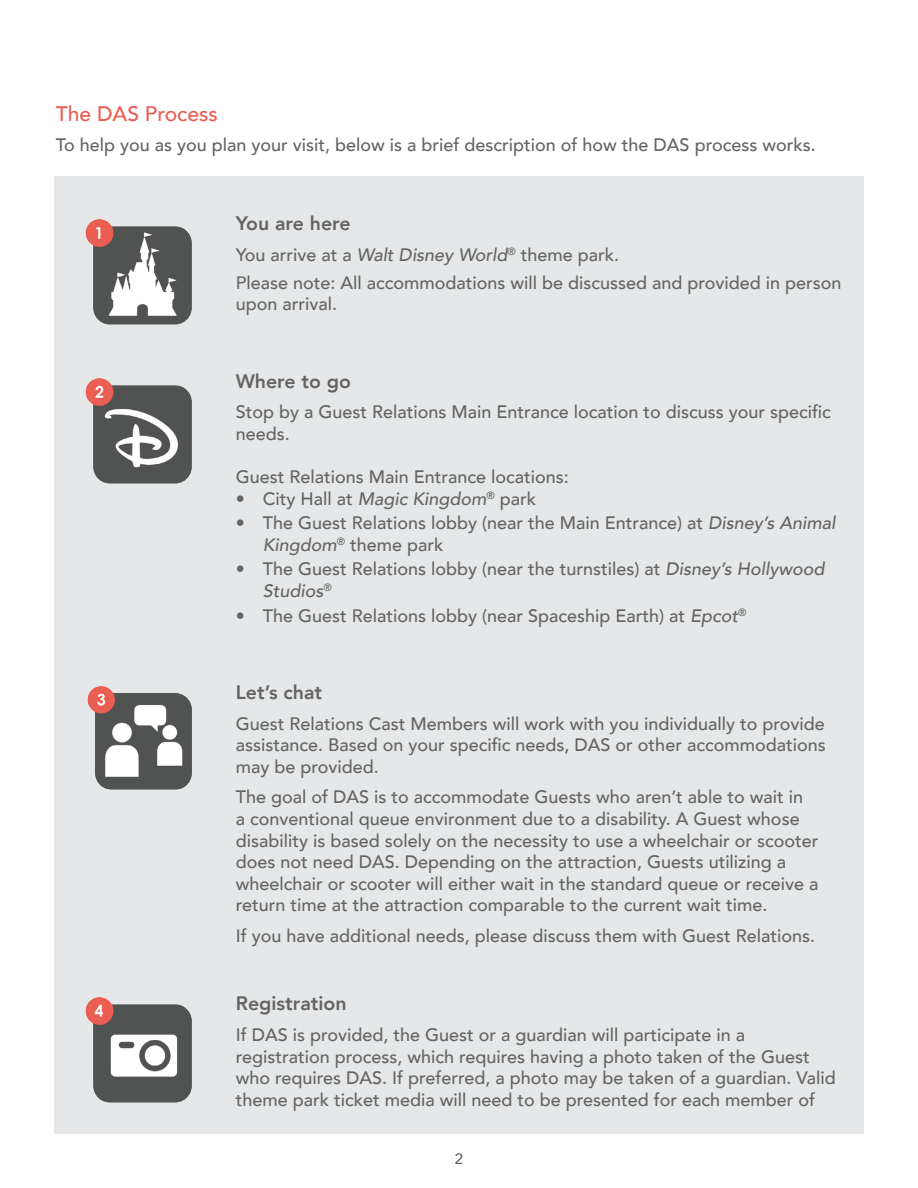
<style>
.page{position:relative;width:918px;height:1188px;background:#fff}
.page>*{position:absolute;margin:0;border:0;box-sizing:border-box;transform-origin:0 0}
.t1{font:500 21px "Avenir";color:#eb5d52}
.t2{font:800 19.5px "Avenir";color:#636463}
.t3{font:500 18px/21.6px "Avenir";color:#636463}
.t4{font:500 15px "Avenir";color:#636466}
.s1{font-style:italic}
</style>
<div class="page">
<div style="left:54px;top:176px;width:810px;height:958px;background:#e6e7e8"></div>
<img style="left:86px;top:219px;width:106px;height:106px">
<img style="left:86px;top:378px;width:106px;height:106px">
<img style="left:87px;top:686px;width:105px;height:104px">
<img style="left:86px;top:997px;width:106px;height:106px">
<p class="t1" style="left:56px;top:95px;width:163px">The DAS Process</p>
<p class="t3" style="left:56px;top:133px;width:761px">To help you as you plan your visit, below is a brief description of how the DAS process works.</p>
<p class="t2" style="left:236px;top:208px;width:116px">You are here</p>
<p class="t3" style="left:236px;top:240px;width:607px;line-height:27.6px">You arrive at a <span class="s1">Walt Disney World</span><sup>®</sup> theme park.<br>Please note: All accommodations will be discussed and provided in person</p>
<p class="t3" style="left:236px;top:292px;width:103px">upon arrival.</p>
<p class="t2" style="left:236px;top:366px;width:117px">Where to go</p>
<p class="t3" style="left:236px;top:400px;width:597px">Stop by a Guest Relations Main Entrance location to discuss your specific needs.</p>
<p class="t3" style="left:236px;top:465px;width:335px">Guest Relations Main Entrance locations:</p>
<p class="t3" style="left:236px;top:487px;width:302px">• City Hall at <span class="s1">Magic Kingdom</span><sup>®</sup> park</p>
<p class="t3" style="left:263px;top:511px;width:574px;text-indent:-27px">• The Guest Relations lobby (near the Main Entrance) at <span class="s1">Disney’s Animal<br>Kingdom</span><sup>®</sup> theme park</p>
<p class="t3" style="left:263px;top:557px;width:563px;text-indent:-27px">• The Guest Relations lobby (near the turnstiles) at <span class="s1">Disney’s Hollywood<br>Studios</span><sup>®</sup></p>
<p class="t3" style="left:236px;top:604px;width:512px">• The Guest Relations lobby (near Spaceship Earth) at <span class="s1">Epcot</span><sup>®</sup></p>
<p class="t2" style="left:236px;top:677px;width:88px">Let’s chat</p>
<p class="t3" style="left:236px;top:712px;width:591px;text-align:justify">Guest Relations Cast Members will work with you individually to provide assistance. Based on your specific needs, DAS or other accommodations may be provided.</p>
<p class="t3" style="left:236px;top:785px;width:584px">The goal of DAS is to accommodate Guests who aren’t able to wait in<br>a conventional queue environment due to a disability. A Guest whose disability is based solely on the necessity to use a wheelchair or scooter does not need DAS. Depending on the attraction, Guests utilizing a wheelchair or scooter will either wait in the standard queue or receive a return time at the attraction comparable to the current wait time.</p>
<p class="t3" style="left:236px;top:924px;width:581px">If you have additional needs, please discuss them with Guest Relations.</p>
<p class="t2" style="left:236px;top:988px;width:112px">Registration</p>
<p class="t3" style="left:236px;top:1023px;width:601px">If DAS is provided, the Guest or a guardian will participate in a registration process, which requires having a photo taken of the Guest who requires DAS. If preferred, a photo may be taken of a guardian. Valid theme park ticket media will need to be presented for each member of</p>
<p class="t4" style="left:455px;top:1146px;width:10px">2</p>
</div>
